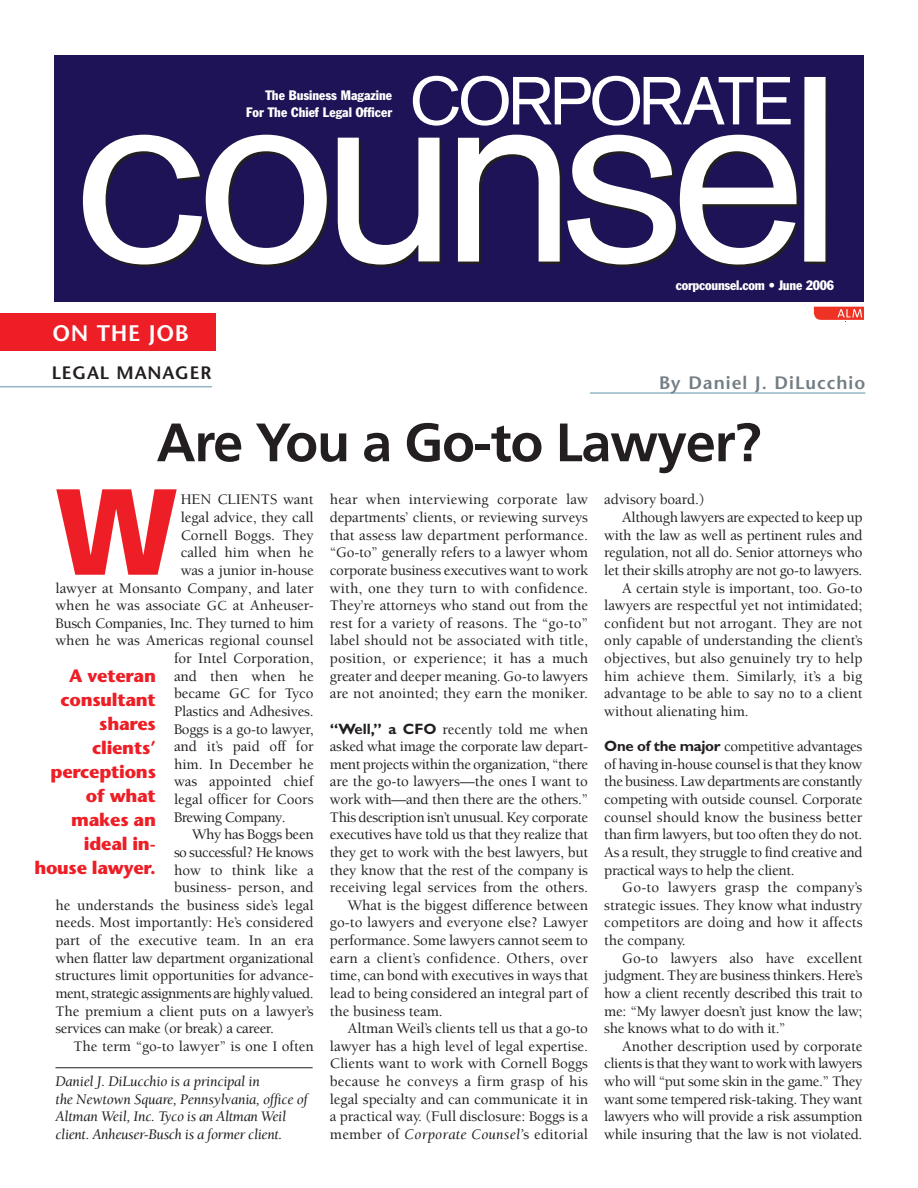
<style>
.page{position:relative;width:918px;height:1188px;background:#fff}
.page>*{position:absolute;margin:0;border:0;box-sizing:border-box;transform-origin:0 0}
.t1{font:900 122.4px "Frutiger";color:#ed1e25}
.t2{font:700 54px "Frutiger";letter-spacing:-.02em;color:#231f20}
.t3{font:600 22.5px "Stone Sans";letter-spacing:.03em;color:#fff}
.t4{font:700 18px/24px "Stone Sans";letter-spacing:-.015em;color:#ed1e25;text-align:right}
.t5{font:600 18px "Stone Sans";letter-spacing:.055em;color:#727d84}
.t6{font:600 18px "Stone Sans";letter-spacing:.045em;color:#231f20}
.t7{font:500 15px/17.7px "Berkeley";letter-spacing:-.005em;color:#231f20;text-align:justify}
.t8{font:italic 15px/17.7px "Berkeley";letter-spacing:-.015em;color:#231f20}
.t9{font:500 15px "Berkeley";letter-spacing:.015em;color:#231f20}
.t10{font:500 15px "Berkeley";letter-spacing:-.025em;color:#231f20}
.t11{font:500 15px "Berkeley";letter-spacing:-.035em;color:#231f20}
.t12{font:500 15px "Berkeley";letter-spacing:-.03em;color:#231f20}
.t13{font:condensed 13.5px/16.5px "Franklin Gothic";color:#fff;text-align:right}
.s1{font-size:14.25px}
.s2{font-family:"Gill Sans";font-weight:700}
.s3{font-weight:400;font-style:italic}
</style>
<div class="page">
<div style="left:54px;top:56px;width:810px;height:246px;background:#1d1356"></div>
<div style="left:806px;top:79px;width:22px;height:185px;background:#231f20"></div>
<svg style="left:83px;top:135px;width:246px;height:132px"></svg>
<svg style="left:338px;top:138px;width:104px;height:129px"></svg>
<svg style="left:458px;top:135px;width:341px;height:132px"></svg>
<div style="left:804px;top:77px;width:22px;height:185px;background:#fff"></div>
<svg style="left:413px;top:76px;width:378px;height:50px"></svg>
<svg style="left:814px;top:307px;width:50px;height:13px"></svg>
<div style="left:0;top:313px;width:216px;height:38px;background:#ed1e25"></div>
<hr style="left:0;top:386px;width:212px;height:1px;background:#92b6c7">
<hr style="left:590px;top:392px;width:275px;height:2px;background:#92b6c7">
<hr style="left:56px;top:1067px;width:257px;height:1px;background:#231f20">
<p class="t13" style="left:246px;top:88px;width:148px">The Business Magazine<br>For The Chief Legal Officer</p>
<p class="t13" style="left:676px;top:278px;width:160px">corpcounsel.com • June 2006</p>
<h3 class="t3" style="left:53px;top:325px;width:138px">ON THE JOB</h3>
<p class="t6" style="left:52px;top:366px;width:161px">LEGAL MANAGER</p>
<p class="t5" style="left:659px;top:376px;width:208px">By Daniel J. DiLucchio</p>
<h2 class="t2" style="left:157px;top:421px;width:606px">Are You a Go-to Lawyer?</h2>
<h1 class="t1" style="left:55px;top:483px;width:124px">W</h1>
<p class="t7" style="left:181px;top:492px;width:135px">HEN CLIENTS want</p>
<p class="t7" style="left:181px;top:510px;width:135px">legal advice, they call</p>
<p class="t7" style="left:181px;top:527px;width:135px">Cornell Boggs. They</p>
<p class="t7" style="left:181px;top:545px;width:135px">called him when he</p>
<p class="t7" style="left:181px;top:563px;width:135px">was a junior in-house</p>
<p class="t7" style="left:56px;top:580px;width:260px">lawyer at Monsanto Company, and later</p>
<p class="t7" style="left:56px;top:598px;width:260px">when he was associate <span class="s1">GC</span> at Anheuser-</p>
<p class="t7" style="left:56px;top:616px;width:260px">Busch Companies, Inc. They turned to him</p>
<p class="t7" style="left:56px;top:633px;width:260px">when he was Americas regional counsel</p>
<p class="t7" style="left:174px;top:651px;width:141px">for Intel Corporation,</p>
<p class="t7" style="left:174px;top:668px;width:141px">and then when he</p>
<p class="t7" style="left:174px;top:686px;width:141px">became GC for Tyco</p>
<p class="t7" style="left:174px;top:704px;width:141px">Plastics and Adhesives.</p>
<p class="t7" style="left:174px;top:721px;width:141px">Boggs is a go-to lawyer,</p>
<p class="t7" style="left:174px;top:739px;width:141px">and it’s paid off for</p>
<p class="t7" style="left:174px;top:757px;width:141px">him. In December he</p>
<p class="t7" style="left:174px;top:774px;width:141px">was appointed chief</p>
<p class="t7" style="left:174px;top:792px;width:141px">legal officer for Coors</p>
<p class="t12" style="left:174px;top:811px;width:113px">Brewing Company.</p>
<p class="t7" style="left:192px;top:827px;width:123px">Why has Boggs been</p>
<p class="t11" style="left:174px;top:846px;width:141px">so successful? He knows</p>
<p class="t7" style="left:174px;top:862px;width:141px">how to think like a</p>
<p class="t7" style="left:174px;top:880px;width:141px">business- person, and</p>
<p class="t7" style="left:56px;top:898px;width:260px">he understands the business side’s legal</p>
<p class="t7" style="left:56px;top:915px;width:260px">needs. Most importantly: He’s considered</p>
<p class="t7" style="left:56px;top:933px;width:260px">part of the executive team. In an era</p>
<p class="t7" style="left:56px;top:950px;width:260px">when flatter law department organizational</p>
<p class="t7" style="left:56px;top:968px;width:260px">structures limit opportunities for advance-</p>
<p class="t11" style="left:56px;top:987px;width:260px">ment, strategic assignments are highly valued.</p>
<p class="t7" style="left:56px;top:1003px;width:260px">The premium a client puts on a lawyer’s</p>
<p class="t10" style="left:56px;top:1023px;width:220px">services can make (or break) a career.</p>
<p class="t7" style="left:74px;top:1039px;width:242px">The term “go-to lawyer” is one I often</p>
<p class="t4" style="left:34px;top:666px;width:123px">A veteran consultant shares clients’ perceptions of what makes an ideal in&shy;house lawyer.</p>
<p class="t8" style="left:55px;top:1074px;width:254px">Daniel J. DiLucchio is a principal in<br>the Newtown Square, Pennsylvania, office of Altman Weil, Inc. Tyco is an Altman Weil client. Anheuser-Busch is a former client.</p>
<p class="t7" style="left:330px;top:492px;width:260px">hear when interviewing corporate law departments’ clients, or reviewing surveys that assess law department performance. “Go-to” generally refers to a lawyer whom corporate business executives want to work with, one they turn to with confidence.<br>They’re attorneys who stand out from the rest for a variety of reasons. The “go-to” label should not be associated with title, position, or experience; it has a much greater and deeper meaning. Go-to lawyers are not anointed; they earn the moniker.</p>
<p class="t7" style="left:330px;top:721px;width:260px"><span class="s2">“Well,” a CFO</span> recently told me when</p>
<p class="t7" style="left:330px;top:739px;width:260px">asked what image the corporate law depart-</p>
<p class="t12" style="left:330px;top:758px;width:260px">ment projects within the organization, “there</p>
<p class="t7" style="left:330px;top:774px;width:260px">are the go-to lawyers—the ones I want to</p>
<p class="t7" style="left:330px;top:792px;width:260px">work with—and then there are the others.”</p>
<p class="t10" style="left:330px;top:811px;width:260px">This description isn’t unusual. Key corporate</p>
<p class="t7" style="left:330px;top:827px;width:260px">executives have told us that they realize that</p>
<p class="t7" style="left:330px;top:845px;width:260px">they get to work with the best lawyers, but</p>
<p class="t7" style="left:330px;top:862px;width:260px">they know that the rest of the company is</p>
<p class="t7" style="left:330px;top:880px;width:260px">receiving legal services from the others.</p>
<p class="t7" style="left:348px;top:898px;width:242px">What is the biggest difference between</p>
<p class="t7" style="left:330px;top:915px;width:260px">go-to lawyers and everyone else? Lawyer</p>
<p class="t7" style="left:330px;top:933px;width:260px">performance. Some lawyers cannot seem to</p>
<p class="t9" style="left:330px;top:952px;width:260px">earn a client’s confidence. Others, over</p>
<p class="t7" style="left:330px;top:968px;width:260px">time, can bond with executives in ways that</p>
<p class="t7" style="left:330px;top:986px;width:260px">lead to being considered an integral part of</p>
<p class="t7" style="left:330px;top:1003px;width:114px">the business team.</p>
<p class="t7" style="left:348px;top:1021px;width:242px">Altman Weil’s clients tell us that a go-to</p>
<p class="t7" style="left:330px;top:1039px;width:260px">lawyer has a high level of legal expertise.</p>
<p class="t7" style="left:330px;top:1056px;width:260px">Clients want to work with Cornell Boggs</p>
<p class="t9" style="left:330px;top:1075px;width:260px">because he conveys a firm grasp of his</p>
<p class="t7" style="left:330px;top:1091px;width:260px">legal specialty and can communicate it in</p>
<p class="t7" style="left:330px;top:1109px;width:260px">a practical way. (Full disclosure: Boggs is a</p>
<p class="t9" style="left:330px;top:1128px;width:260px">member of <span class="s3">Corporate Counsel’</span>s editorial</p>
<p class="t7" style="left:604px;top:492px;width:102px">advisory board.)</p>
<p class="t10" style="left:622px;top:511px;width:242px">Although lawyers are expected to keep up</p>
<p class="t7" style="left:604px;top:527px;width:260px">with the law as well as pertinent rules and</p>
<p class="t7" style="left:604px;top:545px;width:260px">regulation, not all do. Senior attorneys who</p>
<p class="t7" style="left:604px;top:563px;width:260px">let their skills atrophy are not go-to lawyers.</p>
<p class="t7" style="left:622px;top:580px;width:242px">A certain style is important, too. Go-to</p>
<p class="t7" style="left:604px;top:598px;width:260px">lawyers are respectful yet not intimidated;</p>
<p class="t7" style="left:604px;top:616px;width:260px">confident but not arrogant. They are not</p>
<p class="t7" style="left:604px;top:633px;width:260px">only capable of understanding the client’s</p>
<p class="t7" style="left:604px;top:651px;width:260px">objectives, but also genuinely try to help</p>
<p class="t9" style="left:604px;top:670px;width:260px">him achieve them. Similarly, it’s a big</p>
<p class="t7" style="left:604px;top:686px;width:260px">advantage to be able to say no to a client</p>
<p class="t7" style="left:604px;top:704px;width:146px">without alienating him.</p>
<p class="t7" style="left:604px;top:739px;width:260px"><span class="s2">One of the major</span> competitive advantages of having in-house counsel is that they know the business. Law departments are constantly competing with outside counsel. Corporate counsel should know the business better than firm lawyers, but too often they do not.<br>As a result, they struggle to find creative and practical ways to help the client.</p>
<p class="t7" style="left:604px;top:880px;width:260px;text-indent:18px">Go-to lawyers grasp the company’s strategic issues. They know what industry competitors are doing and how it affects the company.</p>
<p class="t7" style="left:604px;top:951px;width:260px;text-indent:18px">Go-to lawyers also have excellent judgment. They are business thinkers. Here’s how a client recently described this trait to me: “My lawyer doesn’t just know the law; she knows what to do with it.”</p>
<p class="t7" style="left:604px;top:1039px;width:260px;text-indent:18px">Another description used by corporate clients is that they want to work with lawyers who will “put some skin in the game.” They want some tempered risk-taking. They want lawyers who will provide a risk assumption while insuring that the law is not violated.</p>
</div>
